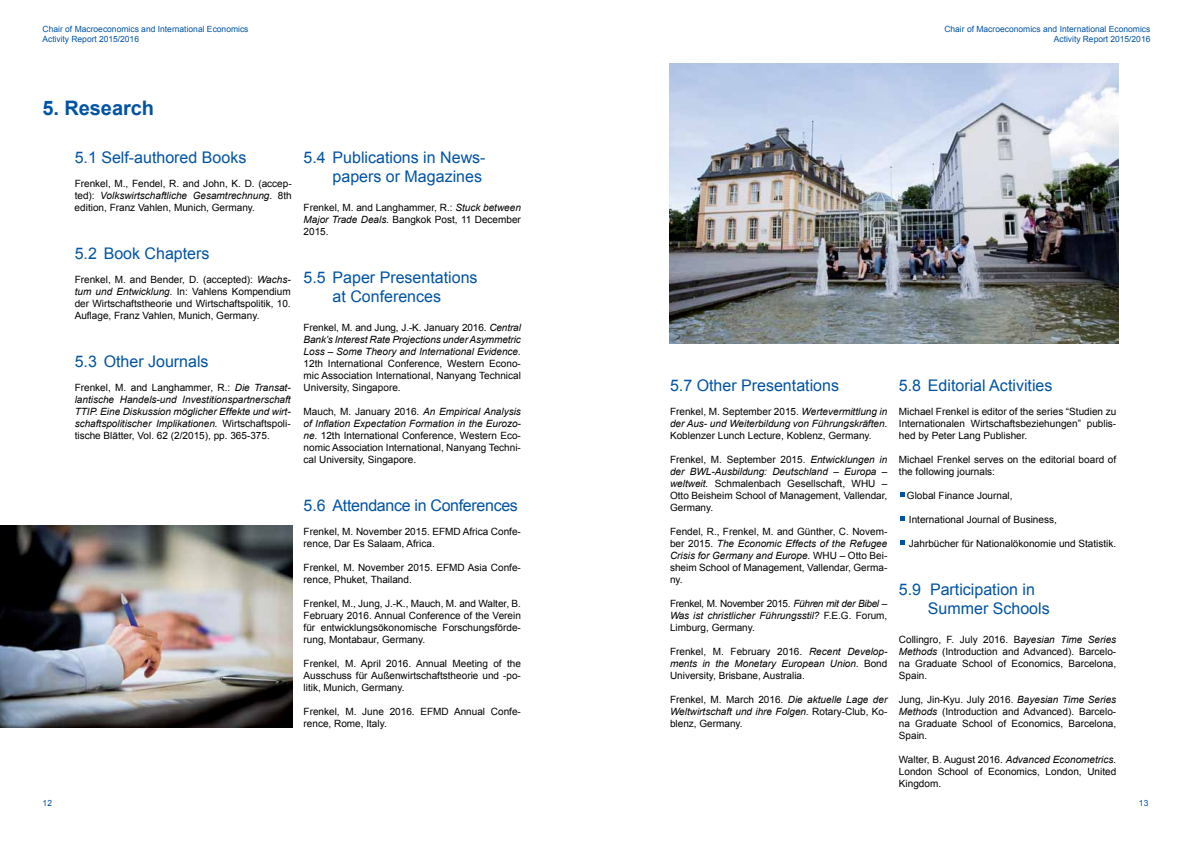
<style>
.page{position:relative;width:1191px;height:842px;background:#fff}
.page>*{position:absolute;margin:0;border:0;box-sizing:border-box;transform-origin:0 0}
.t1{font:700 20px "Arial";letter-spacing:-.005em;color:#0053a5}
.t2{font:16px/19.2px "Arial";color:#0053a5;text-align:right}
.t3{font:16px "Arial";letter-spacing:-.02em;color:#0053a5}
.t4{font:10px/12px "Arial";color:#000;text-align:justify}
.t5{font:italic 10px/12px "Arial";color:#000;text-align:justify}
.t6{font:8.5px/10px "Arial";color:#0053a5;text-align:right}
.s1{font-style:italic}
.s2{font-style:normal}
</style>
<div class="page">
<svg style="left:900px;top:493px;width:4px;height:4px"></svg>
<svg style="left:900px;top:517px;width:4px;height:4px"></svg>
<svg style="left:900px;top:541px;width:4px;height:4px"></svg>
<img style="left:670px;top:64px;width:448px;height:279px">
<img style="left:0;top:526px;width:292px;height:202px">
<p class="t6" style="left:43px;top:24px;width:207px;text-align:left">Chair of Macroeconomics and International Economics<br>Activity Report 2015/2016</p>
<h1 class="t1" style="left:43px;top:94px;width:113px">5. Research</h1>
<h2 class="t2" style="left:75px;top:147px;width:173px">5.1 Self-authored Books</h2>
<p class="t4" style="left:75px;top:177px;width:219px">Frenkel, M., Fendel, R. and John, K. D. (accep&shy;ted): <span class="s1">Volkswirtschaftliche Gesamtrechnung</span>. 8th edition, Franz Vahlen, Munich, Germany.</p>
<h2 class="t2" style="left:75px;top:243px;width:136px">5.2 Book Chapters</h2>
<p class="t4" style="left:75px;top:273px;width:217px">Frenkel, M. and Bender, D. (accepted): <span class="s1">Wachs&shy;tum und Entwicklung.</span> In: Vahlens Kompendium der Wirtschaftstheorie und Wirtschaftspolitik, 10.<br>Auflage, Franz Vahlen, Munich, Germany.</p>
<h2 class="t2" style="left:75px;top:351px;width:135px">5.3 Other Journals</h2>
<p class="t5" style="left:75px;top:381px;width:218px"><span class="s2">Frenkel, M. and Langhammer, R.:</span> Die Transat&shy;lantische Handels-und Investitionspartnerschaft TTIP. Eine Diskussion möglicher Effekte und wirt&shy;schaftspolitischer Implikationen. <span class="s2">Wirtschaftspoli&shy;tische Blätter, Vol. 62 (2/2015), pp. 365-375.</span></p>
<h2 class="t2" style="left:303px;top:147px;width:183px">5.4 Publications in News&shy;papers or Magazines</h2>
<p class="t4" style="left:303px;top:201px;width:219px">Frenkel, M. and Langhammer, R.: <span class="s1">Stuck between Major Trade Deals.</span> Bangkok Post, 11 December 2015.</p>
<h2 class="t2" style="left:303px;top:267px;width:175px;text-align:center">5.5 Paper Presentations at Conferences</h2>
<p class="t5" style="left:303px;top:321px;width:219px"><span class="s2">Frenkel, M. and Jung, J.-K. January 2016.</span> Central Bank’s Interest Rate Projections under Asymmetric Loss – Some Theory and International Evidence.</p>
<p class="t4" style="left:303px;top:357px;width:219px">12th International Conference, Western Econo&shy;mic Association International, Nanyang Technical University, Singapore.</p>
<p class="t4" style="left:303px;top:405px;width:219px">Mauch, M. January 2016. <span class="s1">An Empirical Analysis of Inflation Expectation Formation in the Eurozo&shy;ne.</span> 12th International Conference, Western Eco&shy;nomic Association International, Nanyang Techni&shy;cal University, Singapore.</p>
<h2 class="t3" style="left:303px;top:494px;width:216px">5.6 Attendance in Conferences</h2>
<p class="t4" style="left:303px;top:525px;width:219px">Frenkel, M. November 2015. EFMD Africa Confe&shy;rence, Dar Es Salaam, Africa.</p>
<p class="t4" style="left:303px;top:561px;width:219px">Frenkel, M. November 2015. EFMD Asia Confe&shy;rence, Phuket, Thailand.</p>
<p class="t4" style="left:303px;top:597px;width:219px">Frenkel, M., Jung, J.-K., Mauch, M. and Walter, B.<br>February 2016. Annual Conference of the Verein für entwicklungsökonomische Forschungsförde&shy;rung, Montabaur, Germany.</p>
<p class="t4" style="left:303px;top:657px;width:219px">Frenkel, M. April 2016. Annual Meeting of the Ausschuss für Außenwirtschaftstheorie und -po&shy;litik, Munich, Germany.</p>
<p class="t4" style="left:303px;top:705px;width:219px">Frenkel, M. June 2016. EFMD Annual Confe&shy;rence, Rome, Italy.</p>
<p class="t6" style="left:944px;top:24px;width:207px">Chair of Macroeconomics and International Economics<br>Activity Report 2015/2016</p>
<h2 class="t2" style="left:670px;top:375px;width:170px">5.7 Other Presentations</h2>
<p class="t4" style="left:670px;top:405px;width:219px">Frenkel, M. September 2015. <span class="s1">Wertevermittlung in der Aus- und Weiterbildung von Führungskräften</span>.<br>Koblenzer Lunch Lecture, Koblenz, Germany.</p>
<p class="t4" style="left:670px;top:453px;width:219px">Frenkel, M. September 2015. <span class="s1">Entwicklungen in der BWL-Ausbildung: Deutschland – Europa – weltweit.</span> Schmalenbach Gesellschaft, WHU – Otto Beisheim School of Management, Vallendar, Germany.</p>
<p class="t4" style="left:670px;top:525px;width:219px">Fendel, R., Frenkel, M. and Günther, C. Novem&shy;ber 2015. <span class="s1">The Economic Effects of the Refugee Crisis for Germany and Europe</span>. WHU – Otto Bei&shy;sheim School of Management, Vallendar, Germa&shy;ny.</p>
<p class="t4" style="left:670px;top:597px;width:219px">Frenkel, M. November 2015. <span class="s1">Führen mit der Bibel – Was ist christlicher Führungsstil?</span> F.E.G. Forum, Limburg, Germany.</p>
<p class="t4" style="left:670px;top:645px;width:219px">Frenkel, M. February 2016. <span class="s1">Recent Develop&shy;ments in the Monetary European Union.</span> Bond University, Brisbane, Australia.</p>
<p class="t4" style="left:670px;top:693px;width:219px">Frenkel, M. March 2016. <span class="s1">Die aktuelle Lage der Weltwirtschaft und ihre Folgen.</span> Rotary-Club, Ko&shy;blenz, Germany.</p>
<h2 class="t2" style="left:899px;top:375px;width:155px">5.8 Editorial Activities</h2>
<p class="t4" style="left:899px;top:405px;width:219px">Michael Frenkel is editor of the series “Studien zu Internationalen Wirtschaftsbeziehungen” publis&shy;hed by Peter Lang Publisher.</p>
<p class="t4" style="left:899px;top:453px;width:219px">Michael Frenkel serves on the editorial board of the following journals:</p>
<p class="t4" style="left:907px;top:489px;width:107px">Global Finance Journal,</p>
<p class="t4" style="left:909px;top:513px;width:149px">International Journal of Business,</p>
<p class="t4" style="left:909px;top:537px;width:209px">Jahrbücher für Nationalökonomie und Statistik.</p>
<h2 class="t2" style="left:928px;top:579px;width:123px;text-align:left;text-indent:-29px">5.9 Participation in<br>Summer Schools</h2>
<p class="t4" style="left:899px;top:633px;width:219px">Collingro, F. July 2016. B<span class="s1">ayesian Time Series Methods</span> (Introduction and Advanced). Barcelo&shy;na Graduate School of Economics, Barcelona, Spain.</p>
<p class="t4" style="left:899px;top:693px;width:219px">Jung, Jin-Kyu. July 2016. <span class="s1">Bayesian Time Series Methods</span> (Introduction and Advanced). Barcelo&shy;na Graduate School of Economics, Barcelona, Spain.</p>
<p class="t4" style="left:899px;top:753px;width:219px">Walter, B. August 2016. <span class="s1">Advanced Econometrics.<br></span>London School of Economics, London, United Kingdom.</p>
<p class="t6" style="left:43px;top:798px;width:11px">12</p>
<p class="t6" style="left:1138px;top:798px;width:11px">13</p>
</div>
